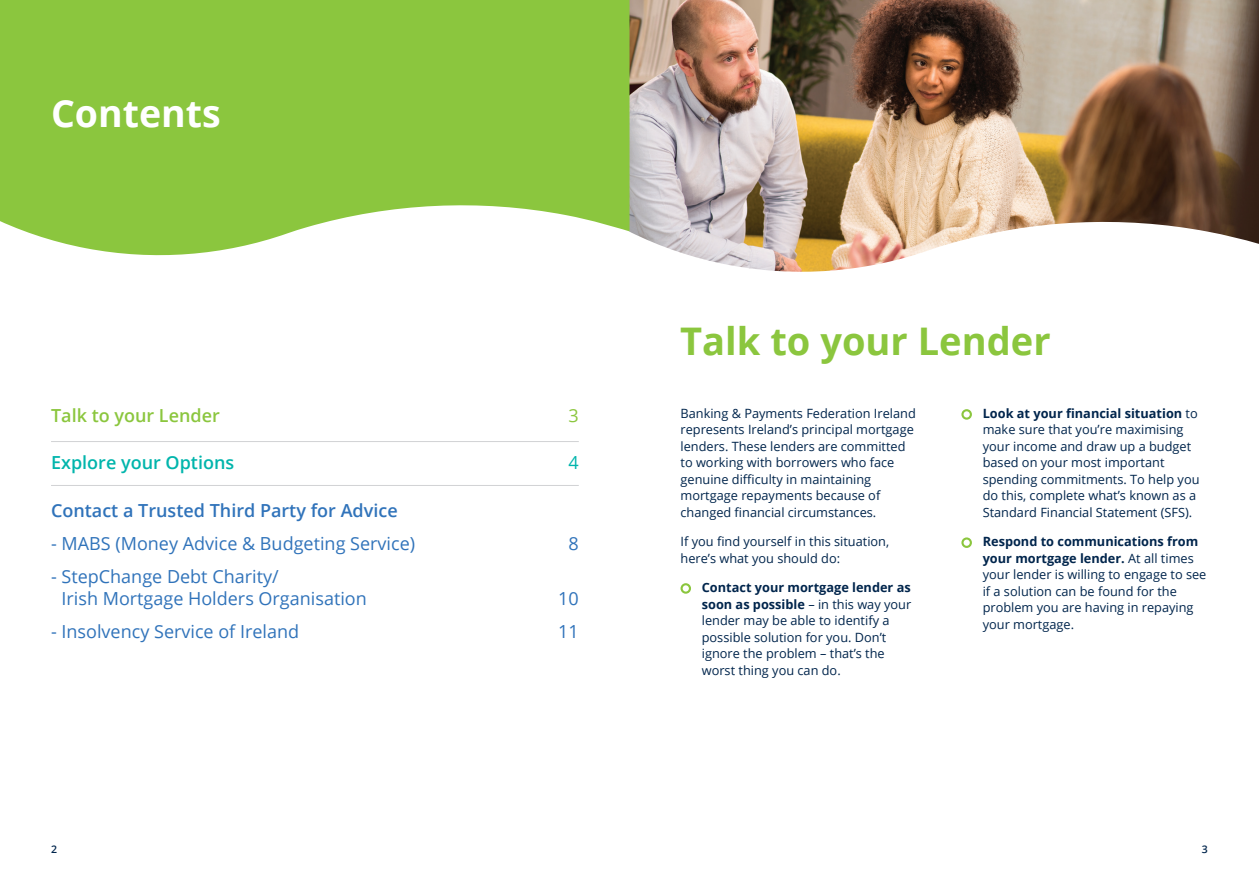
<style>
.page{position:relative;width:1259px;height:893px;background:#fff}
.page>*{position:absolute;margin:0;border:0;box-sizing:border-box;transform-origin:0 0}
.t1{font:700 38.1px "Open Sans";color:#8bc63e}
.t2{font:700 37.5px "Open Sans";color:#fff}
.t3{font:18px/22.5px "Open Sans";color:#3073ba}
.t4{font:600 18px "Open Sans";color:#3073ba}
.t5{font:600 18px "Open Sans";color:#00b5ac}
.t6{font:600 18px "Open Sans";color:#8bc63e}
.t7{font:18px "Open Sans";color:#8bc63e}
.t8{font:18px "Open Sans";color:#00b5ac}
.t9{font:12.75px/16.5px "Open Sans";color:#00254c}
.t10{font:600 10.5px "Open Sans";color:#00254c}
.s1{font-weight:700}
</style>
<div class="page">
<div style="left:680px;top:583px;width:11px;height:11px;border:2px solid #8bc63e;border-radius:50%"></div>
<div style="left:961px;top:409px;width:11px;height:11px;border:2px solid #8bc63e;border-radius:50%"></div>
<div style="left:961px;top:537px;width:11px;height:11px;border:2px solid #8bc63e;border-radius:50%"></div>
<svg style="left:0;top:0;width:629px;height:256px;background:#97cc52"></svg>
<img style="left:629px;top:0;width:630px;height:272px">
<hr style="left:51px;top:441px;width:528px;height:1px;background:#d1d2d4">
<hr style="left:51px;top:485px;width:528px;height:1px;background:#d1d2d4">
<h2 class="t2" style="left:51px;top:87px;width:171px">Contents</h2>
<h3 class="t6" style="left:51px;top:403px;width:170px">Talk to your Lender</h3>
<h3 class="t7" style="left:568px;top:403px;width:12px">3</h3>
<h3 class="t5" style="left:51px;top:450px;width:185px">Explore your Options</h3>
<h3 class="t8" style="left:568px;top:450px;width:12px">4</h3>
<h3 class="t4" style="left:51px;top:498px;width:348px">Contact a Trusted Third Party for Advice</h3>
<h3 class="t3" style="left:51px;top:531px;width:365px">- MABS (Money Advice &amp; Budgeting Service)</h3>
<h3 class="t3" style="left:568px;top:531px;width:12px">8</h3>
<h3 class="t3" style="left:61px;top:564px;width:307px;text-indent:-10px">- StepChange Debt Charity/<br>Irish Mortgage Holders Organisation</h3>
<h3 class="t3" style="left:558px;top:587px;width:22px">10</h3>
<h3 class="t3" style="left:51px;top:620px;width:250px">- Insolvency Service of Ireland</h3>
<h3 class="t3" style="left:558px;top:620px;width:22px">11</h3>
<h1 class="t1" style="left:680px;top:314px;width:372px">Talk to your Lender</h1>
<p class="t9" style="left:680px;top:405px;width:237px">Banking &amp; Payments Federation Ireland represents Ireland’s principal mortgage lenders. These lenders are committed to working with borrowers who face genuine difficulty in maintaining mortgage repayments because of changed financial circumstances.</p>
<p class="t9" style="left:680px;top:533px;width:210px">If you find yourself in this situation, here’s what you should do:</p>
<p class="t9" style="left:702px;top:579px;width:211px"><span class="s1">Contact your mortgage lender as soon as possible</span> – in this way your lender may be able to identify a possible solution for you. Don’t ignore the problem – that’s the worst thing you can do.</p>
<p class="t9" style="left:982px;top:405px;width:218px"><span class="s1">Look at your financial situation</span> to make sure that you’re maximising your income and draw up a budget based on your most important spending commitments. To help you do this, complete what’s known as a Standard Financial Statement (SFS).</p>
<p class="t9" style="left:982px;top:533px;width:225px"><span class="s1">Respond to communications from your mortgage lender.</span> At all times your lender is willing to engage to see if a solution can be found for the problem you are having in repaying your mortgage.</p>
<p class="t10" style="left:51px;top:842px;width:7px">2</p>
<p class="t10" style="left:1202px;top:842px;width:7px">3</p>
</div>
